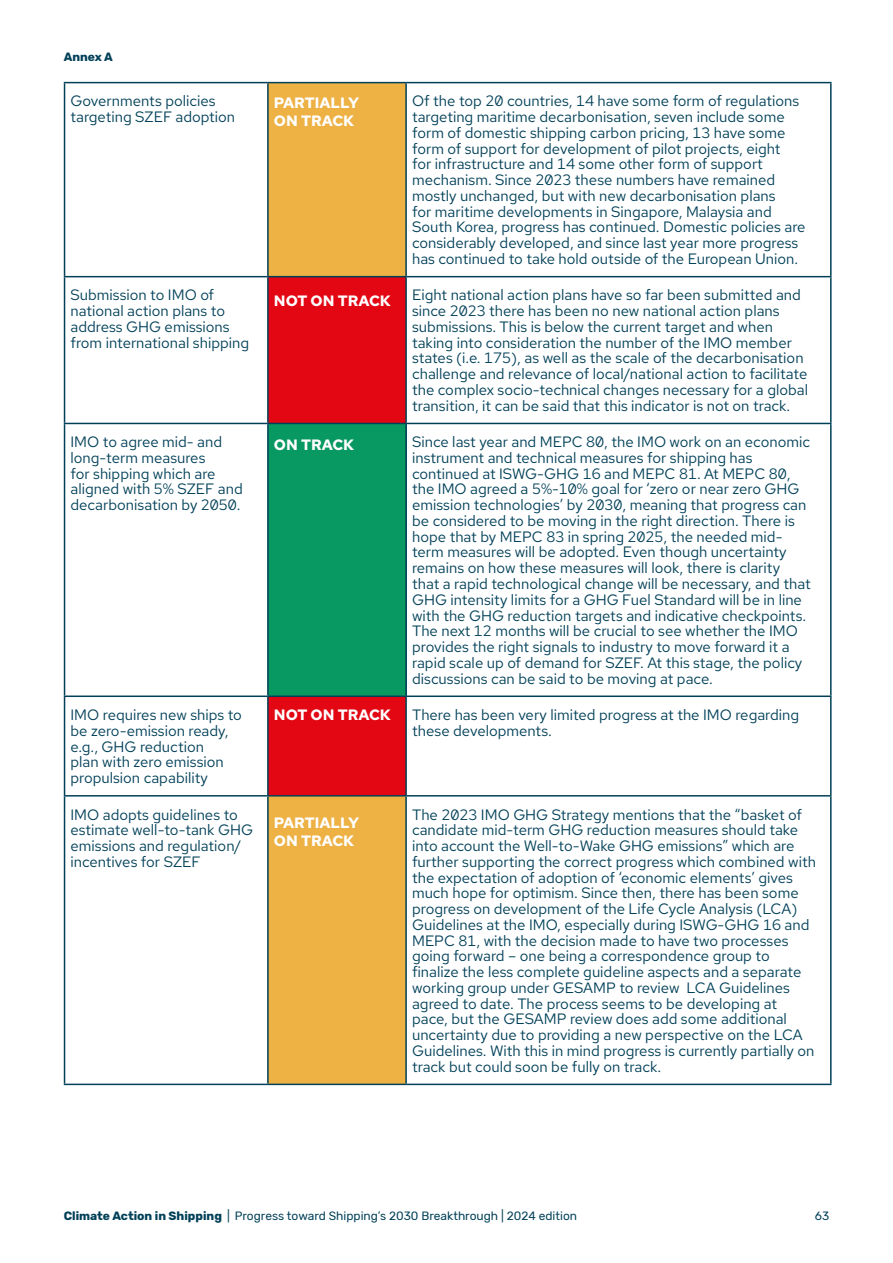
<style>
.page{position:relative;width:893px;height:1263px;background:#fff}
.page>*{position:absolute;margin:0;border:0;box-sizing:border-box;transform-origin:0 0}
.t1{font:15px/15.8px "Red Hat Text";color:#004058}
.t2{font:700 15px/18px "Red Hat Text";color:#fff}
.t3{font:12px "Rubik";color:#004058}
.t4{font:700 12px "Rubik";color:#004058}
.s1{font-weight:700}
</style>
<div class="page">
<div style="left:269px;top:83px;width:136px;height:1000px;background:#edb144"></div>
<div style="left:269px;top:277px;width:136px;height:518px;background:#e30613"></div>
<div style="left:268px;top:423px;width:138px;height:273px;background:#089861"></div>
<hr style="left:64px;top:83px;width:1px;height:193px;background:#004058">
<hr style="left:64px;top:82px;width:204px;height:1px;background:#004058">
<hr style="left:267px;top:83px;width:2px;height:193px;background:#004058">
<hr style="left:267px;top:796px;width:2px;height:287px;background:#004058">
<hr style="left:268px;top:82px;width:138px;height:1px;background:#004058">
<hr style="left:268px;top:423px;width:138px;height:1px;background:#004058">
<hr style="left:268px;top:795px;width:138px;height:1px;background:#004058">
<hr style="left:405px;top:83px;width:2px;height:193px;background:#004058">
<hr style="left:405px;top:796px;width:2px;height:287px;background:#004058">
<hr style="left:406px;top:82px;width:426px;height:1px;background:#004058">
<hr style="left:830px;top:83px;width:2px;height:193px;background:#004058">
<hr style="left:64px;top:277px;width:1px;height:146px;background:#004058">
<hr style="left:64px;top:424px;width:1px;height:271px;background:#004058">
<hr style="left:64px;top:276px;width:204px;height:1px;background:#004058">
<hr style="left:64px;top:423px;width:204px;height:1px;background:#004058">
<hr style="left:406px;top:276px;width:426px;height:1px;background:#004058">
<hr style="left:406px;top:423px;width:426px;height:1px;background:#004058">
<hr style="left:830px;top:277px;width:2px;height:146px;background:#004058">
<hr style="left:830px;top:424px;width:2px;height:271px;background:#004058">
<hr style="left:64px;top:697px;width:1px;height:98px;background:#004058">
<hr style="left:64px;top:695px;width:204px;height:2px;background:#004058">
<hr style="left:406px;top:695px;width:426px;height:2px;background:#004058">
<hr style="left:830px;top:697px;width:2px;height:98px;background:#004058">
<hr style="left:64px;top:796px;width:1px;height:287px;background:#004058">
<hr style="left:64px;top:795px;width:204px;height:1px;background:#004058">
<hr style="left:267px;top:277px;width:2px;height:146px;background:#004058">
<hr style="left:267px;top:697px;width:2px;height:98px;background:#004058">
<hr style="left:268px;top:276px;width:138px;height:1px;background:#004058">
<hr style="left:268px;top:695px;width:138px;height:2px;background:#004058">
<hr style="left:405px;top:277px;width:2px;height:146px;background:#004058">
<hr style="left:405px;top:697px;width:2px;height:98px;background:#004058">
<hr style="left:406px;top:795px;width:426px;height:1px;background:#004058">
<hr style="left:830px;top:796px;width:2px;height:287px;background:#004058">
<hr style="left:64px;top:1083px;width:204px;height:2px;background:#004058">
<hr style="left:406px;top:1083px;width:426px;height:2px;background:#004058">
<hr style="left:267px;top:424px;width:2px;height:271px;background:#004058">
<hr style="left:268px;top:1083px;width:138px;height:2px;background:#004058">
<hr style="left:405px;top:424px;width:2px;height:271px;background:#004058">
<p class="t4" style="left:64px;top:50px;width:51px">Annex A</p>
<p class="t1" style="left:71px;top:93px;width:166px">Governments policies targeting SZEF adoption</p>
<p class="t2" style="left:274px;top:94px;width:87px">PARTIALLY<br>ON TRACK</p>
<p class="t1" style="left:412px;top:93px;width:395px">Of the top 20 countries, 14 have some form of regulations targeting maritime decarbonisation, seven include some form of domestic shipping carbon pricing, 13 have some form of support for development of pilot projects, eight<br>for infrastructure and 14 some other form of support mechanism. Since 2023 these numbers have remained mostly unchanged, but with new decarbonisation plans<br>for maritime developments in Singapore, Malaysia and South Korea, progress has continued. Domestic policies are considerably developed, and since last year more progress has continued to take hold outside of the European Union.</p>
<p class="t1" style="left:71px;top:287px;width:180px">Submission to IMO of national action plans to address GHG emissions from international shipping</p>
<p class="t2" style="left:274px;top:292px;width:119px">NOT ON TRACK</p>
<p class="t1" style="left:412px;top:287px;width:398px">Eight national action plans have so far been submitted and since 2023 there has been no new national action plans submissions. This is below the current target and when taking into consideration the number of the IMO member states (i.e. 175), as well as the scale of the decarbonisation challenge and relevance of local/national action to facilitate the complex socio-technical changes necessary for a global transition, it can be said that this indicator is not on track.</p>
<p class="t1" style="left:71px;top:434px;width:174px">IMO to agree mid- and long-term measures<br>for shipping which are aligned with 5% SZEF and decarbonisation by 2050.</p>
<p class="t2" style="left:274px;top:436px;width:82px">ON TRACK</p>
<p class="t1" style="left:412px;top:434px;width:400px">Since last year and MEPC 80, the IMO work on an economic instrument and technical measures for shipping has continued at ISWG-GHG 16 and MEPC 81. At MEPC 80, the IMO agreed a 5%-10% goal for ‘zero or near zero GHG emission technologies’ by 2030, meaning that progress can be considered to be moving in the right direction. There is hope that by MEPC 83 in spring 2025, the needed mid&shy;term measures will be adopted. Even though uncertainty remains on how these measures will look, there is clarity that a rapid technological change will be necessary, and that GHG intensity limits for a GHG Fuel Standard will be in line with the GHG reduction targets and indicative checkpoints.<br>The next 12 months will be crucial to see whether the IMO provides the right signals to industry to move forward it a rapid scale up of demand for SZEF. At this stage, the policy discussions can be said to be moving at pace.</p>
<p class="t1" style="left:71px;top:707px;width:173px">IMO requires new ships to be zero-emission ready, e.g., GHG reduction<br>plan with zero emission propulsion capability</p>
<p class="t2" style="left:274px;top:706px;width:119px">NOT ON TRACK</p>
<p class="t1" style="left:412px;top:707px;width:389px">There has been very limited progress at the IMO regarding these developments.</p>
<p class="t1" style="left:71px;top:806px;width:184px">IMO adopts guidelines to estimate well-to-tank GHG emissions and regulation/ incentives for SZEF</p>
<p class="t2" style="left:274px;top:814px;width:87px">PARTIALLY<br>ON TRACK</p>
<p class="t1" style="left:412px;top:806px;width:405px">The 2023 IMO GHG Strategy mentions that the “basket of candidate mid-term GHG reduction measures should take into account the Well-to-Wake GHG emissions” which are further supporting the correct progress which combined with the expectation of adoption of ‘economic elements’ gives much hope for optimism. Since then, there has been some progress on development of the Life Cycle Analysis (LCA)<br>Guidelines at the IMO, especially during ISWG-GHG 16 and MEPC 81, with the decision made to have two processes going forward – one being a correspondence group to finalize the less complete guideline aspects and a separate working group under GESAMP to review LCA Guidelines agreed to date. The process seems to be developing at pace, but the GESAMP review does add some additional uncertainty due to providing a new perspective on the LCA Guidelines. With this in mind progress is currently partially on track but could soon be fully on track.</p>
<p class="t3" style="left:64px;top:1209px;width:515px"><span class="s1">Climate Action in Shipping</span> | Progress toward Shipping’s 2030 Breakthrough | 2024 edition</p>
<p class="t3" style="left:815px;top:1209px;width:16px">63</p>
</div>
